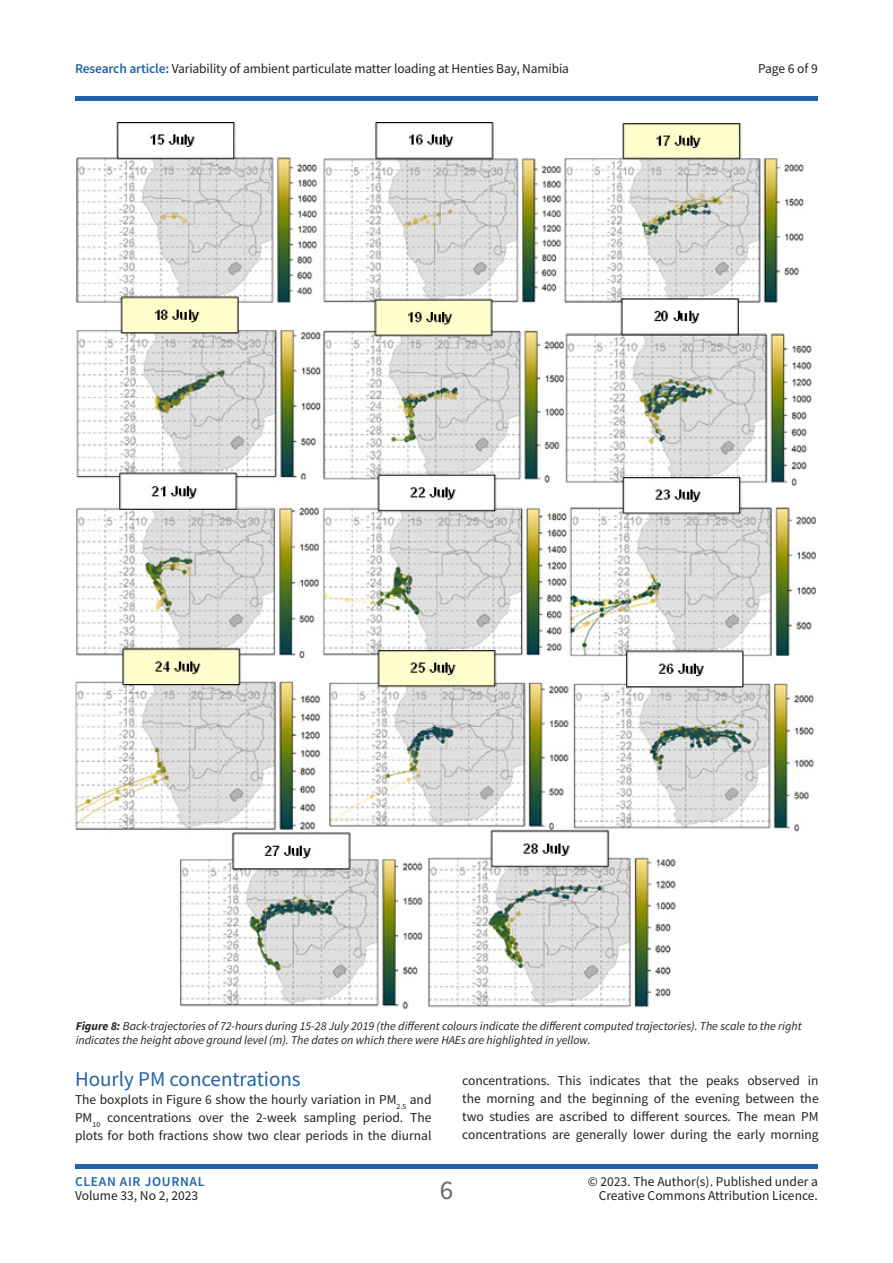
<style>
.page{position:relative;width:893px;height:1263px;background:#fff}
.page>*{position:absolute;margin:0;border:0;box-sizing:border-box;transform-origin:0 0}
.t1{font:27px "Source Sans Pro";color:#686868}
.t2{font:21px "Source Sans Pro";color:#2163a8}
.t3{font:13.5px/18px "Source Sans Pro";color:#231f20;text-align:justify}
.t4{font:600 13.5px "Source Sans Pro";letter-spacing:.05em;color:#2163a8}
.t5{font:italic 12px/13.5px "Source Sans Pro";color:#231f20}
.s1{font-weight:600;color:#2163a8}
.s2{font-weight:700}
</style>
<div class="page">
<hr style="left:75px;top:96px;width:743px;height:4px;background:#2163a8">
<div style="left:75px;top:1164px;width:743px;height:5px;background:#2163a8"></div>
<img style="left:75px;top:122px;width:741px;height:887px">
<p class="t3" style="left:75px;top:60px;width:496px"><span class="s1">Research article:</span> Variability of ambient particulate matter loading at Henties Bay, Namibia</p>
<p class="t3" style="left:758px;top:60px;width:61px">Page 6 of 9</p>
<p class="t5" style="left:76px;top:1019px;width:727px"><span class="s2">Figure 8:</span> Back-trajectories of 72-hours during 15-28 July 2019 (the different colours indicate the different computed trajectories). The scale to the right indicates the height above ground level (m). The dates on which there were HAEs are highlighted in yellow.</p>
<p class="t2" style="left:75px;top:1066px;width:227px">Hourly PM concentrations</p>
<p class="t3" style="left:75px;top:1091px;width:358px">The boxplots in Figure 6 show the hourly variation in PM<sub>2.5</sub> and PM<sub>10</sub> concentrations over the 2-week sampling period. The plots for both fractions show two clear periods in the diurnal</p>
<p class="t3" style="left:462px;top:1071px;width:358px">concentrations. This indicates that the peaks observed in the morning and the beginning of the evening between the two studies are ascribed to different sources. The mean PM concentrations are generally lower during the early morning</p>
<p class="t4" style="left:75px;top:1173px;width:131px">CLEAN AIR JOURNAL</p>
<p class="t3" style="left:75px;top:1186px;width:125px">Volume 33, No 2, 2023</p>
<h1 class="t1" style="left:440px;top:1172px;width:15px">6</h1>
<p class="t3" style="left:588px;top:1175px;width:232px;line-height:13.5px;text-align:right">© 2023. The Author(s). Published under a<br>Creative Commons Attribution Licence.</p>
</div>
